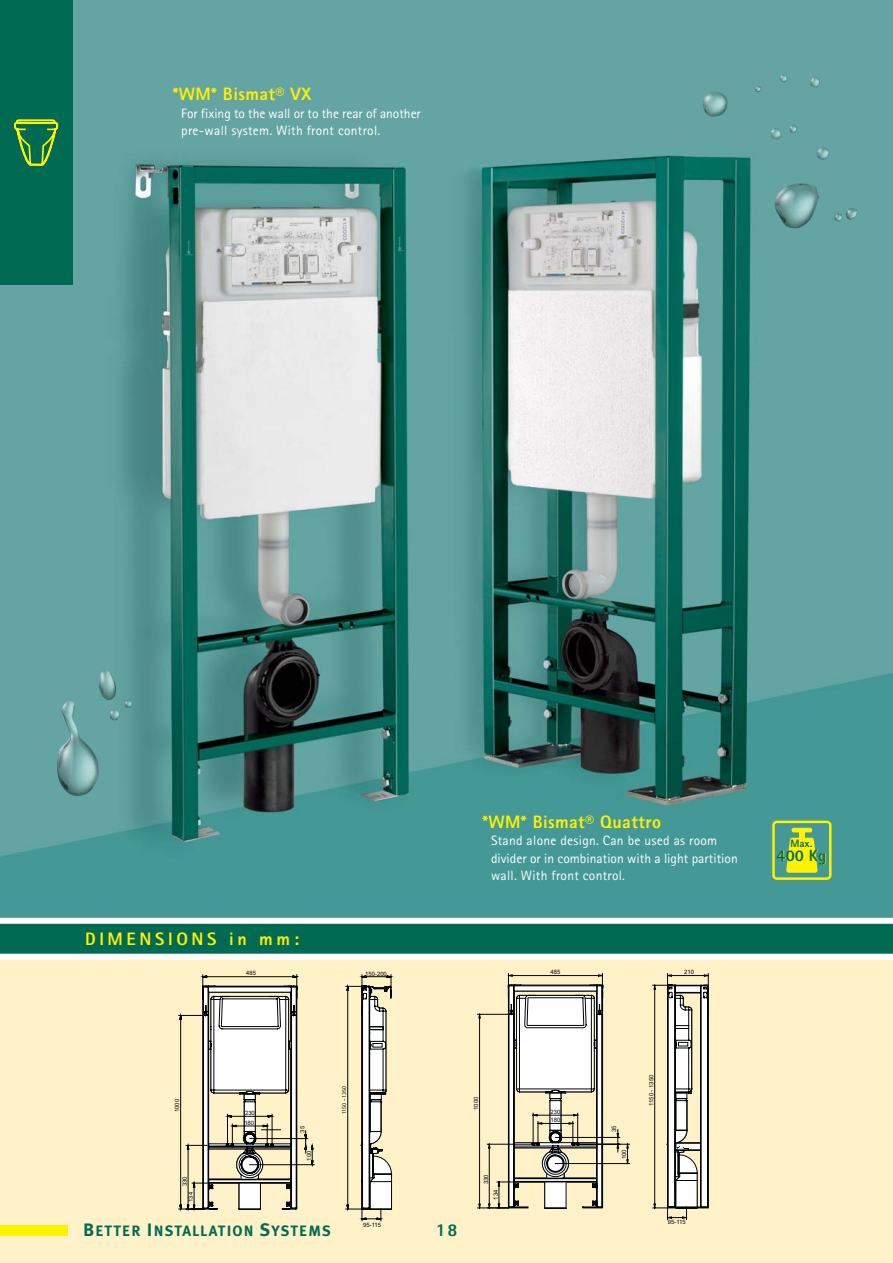
<style>
.page{position:relative;width:893px;height:1263px;background:#fff}
.page>*{position:absolute;margin:0;border:0;box-sizing:border-box;transform-origin:0 0}
.t1{font:800 18px "AT Rotis Sans Serif";letter-spacing:.02em;color:#fff200}
.t2{font:800 18px "AT Rotis Sans Serif";letter-spacing:.2em;color:#fff200}
.t3{font:800 18px "AT Rotis Sans Serif";color:#006a53}
.t4{font:800 16.35px "AT Rotis Sans Serif";color:#006a53}
.t5{font:700 15px "Meta Plus";letter-spacing:.07em;color:#006a53}
.t6{font:13.5px/17.5px "AT Rotis Sans Serif";letter-spacing:.02em;color:#fff}
.t7{font:13.5px/17.5px "AT Rotis Sans Serif";color:#fff}
.t8{font:800 10.65px "AT Rotis Sans Serif";color:#006a53}
.t9{font:6px/9.6px "Arial MS";color:#020506}
.t10{font:6px "AT Rotis Sans Serif";color:#020506}
.s1{font-size:18px}
</style>
<div class="page">
<div style="left:0;top:944px;width:892px;height:319px;background:#fff2c8"></div>
<img style="left:0;top:0;width:892px;height:918px">
<img style="left:701px;top:73px;width:157px;height:156px">
<div style="left:0;top:1225px;width:67px;height:11px;background:#fff200"></div>
<svg style="left:178px;top:974px;width:213px;height:247px"></svg>
<svg style="left:365px;top:1218px;width:16px;height:2px"></svg>
<svg style="left:202px;top:985px;width:190px;height:225px"></svg>
<svg style="left:477px;top:973px;width:232px;height:247px"></svg>
<div style="left:0;top:0;width:72px;height:285px;background:#006a53"></div>
<svg style="left:14px;top:119px;width:45px;height:47px"></svg>
<hr style="left:791px;top:828px;width:21px;height:4px;background:#fff200;border-radius:2px">
<svg style="left:786px;top:832px;width:31px;height:41px"></svg>
<div style="left:772px;top:821px;width:59px;height:59px;border:2px solid #fff200;border-radius:3px"></div>
<div style="left:0;top:921px;width:892px;height:36px;background:#006a53"></div>
<div style="left:0;top:918px;width:892px;height:6px;background:#fff"></div>
<div style="left:0;top:954px;width:892px;height:6px;background:#fff"></div>
<h1 class="t1" style="left:173px;top:87px;width:140px">*WM* Bismat® VX</h1>
<p class="t7" style="left:181px;top:106px;width:241px">For fixing to the wall or to the rear of another pre-wall system. With front control.</p>
<h1 class="t1" style="left:482px;top:815px;width:180px">*WM* Bismat® Quattro</h1>
<p class="t6" style="left:491px;top:833px;width:248px">Stand alone design. Can be used as room divider or in combination with a light partition wall. With front control.</p>
<p class="t8" style="left:790px;top:839px;width:23px">Max.</p>
<p class="t4" style="left:776px;top:849px;width:51px">400 Kg</p>
<h1 class="t2" style="left:85px;top:932px;width:215px">DIMENSIONS in mm:</h1>
<p class="t9" style="left:246px;top:969px;width:11px">485</p>
<p class="t9" style="left:365px;top:969px;width:23px">150-200</p>
<p class="t9" style="left:550px;top:968px;width:11px">485</p>
<p class="t9" style="left:684px;top:968px;width:11px">210</p>
<p class="t9" style="left:173px;top:1112px;width:15px;rotate:-90deg">1000</p>
<p class="t9" style="left:244px;top:1109px;width:12px">230<br>180</p>
<p class="t9" style="left:298px;top:1133px;width:8px;rotate:-90deg">35</p>
<p class="t10" style="left:342px;top:1114px;width:30px;rotate:-90deg">1150 - 1350</p>
<p class="t9" style="left:472px;top:1110px;width:15px;rotate:-90deg">1000</p>
<p class="t9" style="left:550px;top:1108px;width:11px;line-height:8.7px">230<br>180</p>
<p class="t9" style="left:610px;top:1132px;width:8px;rotate:-90deg">35</p>
<p class="t9" style="left:647px;top:1106px;width:33px;rotate:-90deg">1150 - 1350</p>
<p class="t9" style="left:305px;top:1161px;width:11px;rotate:-90deg">100</p>
<p class="t9" style="left:620px;top:1159px;width:11px;rotate:-90deg">100</p>
<p class="t9" style="left:180px;top:1186px;width:11px;rotate:-90deg">330</p>
<p class="t9" style="left:482px;top:1184px;width:11px;rotate:-90deg">330</p>
<p class="t9" style="left:186px;top:1202px;width:11px;rotate:-90deg">134</p>
<p class="t9" style="left:491px;top:1200px;width:11px;rotate:-90deg">134</p>
<p class="t5" style="left:83px;top:1226px;width:249px"><span class="s1">B</span>ETTER <span class="s1">I</span>NSTALLATION <span class="s1">S</span>YSTEMS</p>
<p class="t9" style="left:363px;top:1220px;width:20px">95-115</p>
<h1 class="t3" style="left:436px;top:1223px;width:23px">18</h1>
<p class="t9" style="left:667px;top:1218px;width:20px">95-115</p>
</div>
